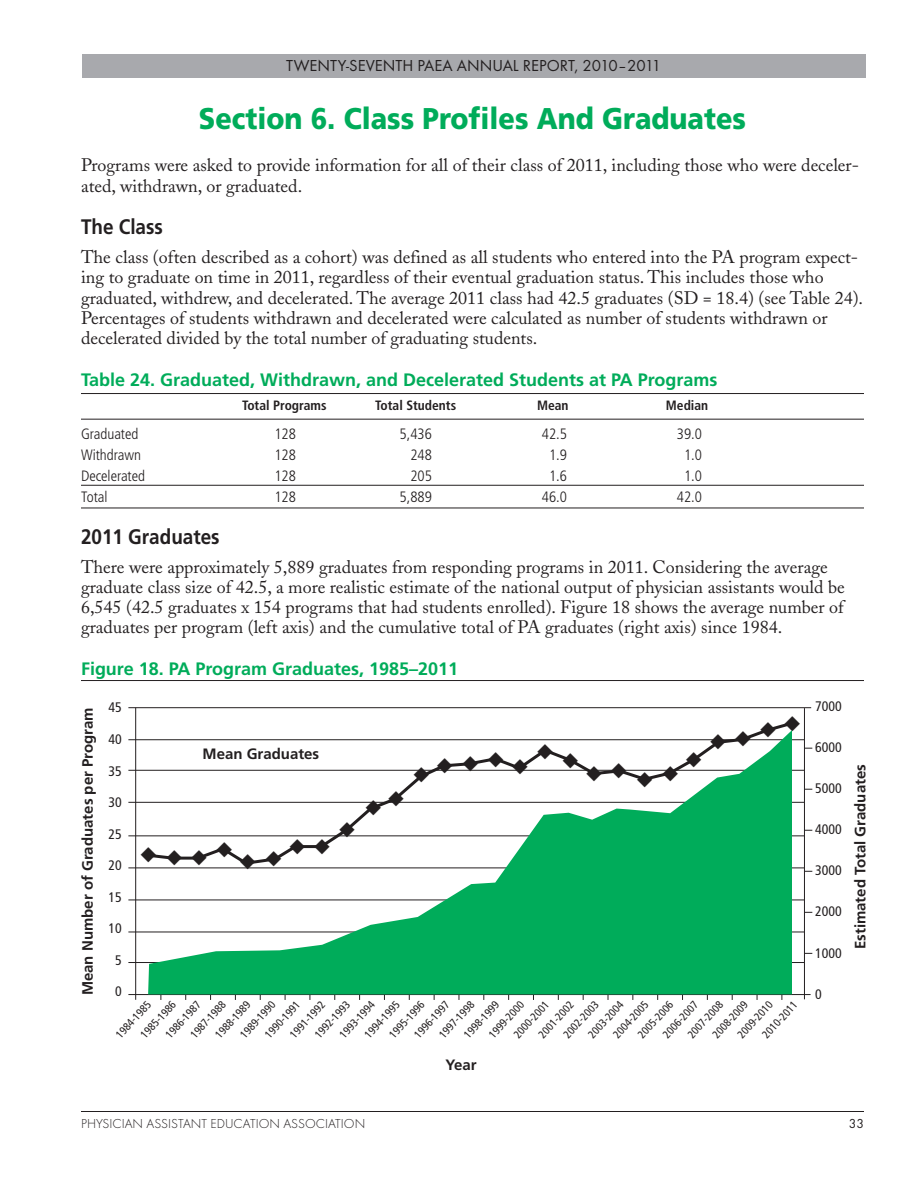
<style>
.page{position:relative;width:918px;height:1188px;background:#fff}
.page>*{position:absolute;margin:0;border:0;box-sizing:border-box;transform-origin:0 0}
.t1{font:900 30px "Frutiger";color:#00ac5a;scale:.9 1}
.t2{font:700 21px "Frutiger";color:#231f20;scale:.9 1}
.t3{font:21px "Zapf Dingbats";color:#231f20}
.t4{font:18px/20.2px "Adobe Caslon";color:#231f20}
.t5{font:700 18px "Frutiger";color:#00ac5a}
.t6{font:16.5px "Futura T";color:#231f20}
.t7{font:300 condensed 15px "Frutiger";color:#231f20}
.t8{font:700 15px "Frutiger";color:#231f20}
.t9{font:condensed 13.8px "Frutiger";color:#231f20}
.t10{font:300 13.5px "Futura T";color:#231f20}
.t11{font:700 condensed 13.5px "Frutiger";color:#231f20}
.t12{font:13.5px "Futura T";color:#231f20}
.t13{font:condensed 11.1px "Frutiger";color:#231f20}
</style>
<div class="page">
<hr style="left:81px;top:1111px;width:783px;height:1px;background:#231f20">
<div style="left:82px;top:54px;width:784px;height:24px;background:#a8a9ad"></div>
<hr style="left:81px;top:393px;width:783px;height:1px;background:#231f20">
<hr style="left:81px;top:419px;width:783px;height:1px;background:#231f20">
<hr style="left:81px;top:485px;width:783px;height:1px;background:#231f20">
<hr style="left:81px;top:508px;width:783px;height:1px;background:#231f20">
<hr style="left:81px;top:680px;width:783px;height:1px;background:#231f20">
<hr style="left:128px;top:707px;width:683px;height:1px;background:#231f20">
<hr style="left:128px;top:739px;width:676px;height:1px;background:#231f20">
<hr style="left:128px;top:770px;width:676px;height:1px;background:#231f20">
<hr style="left:128px;top:802px;width:676px;height:1px;background:#231f20">
<hr style="left:128px;top:835px;width:676px;height:1px;background:#231f20">
<hr style="left:128px;top:868px;width:676px;height:1px;background:#231f20">
<hr style="left:128px;top:900px;width:676px;height:1px;background:#231f20">
<hr style="left:128px;top:932px;width:676px;height:1px;background:#231f20">
<hr style="left:128px;top:962px;width:676px;height:1px;background:#231f20">
<hr style="left:128px;top:994px;width:683px;height:1px;background:#231f20">
<hr style="left:135px;top:708px;width:1px;height:292px;background:#231f20">
<hr style="left:804px;top:708px;width:1px;height:291px;background:#231f20">
<svg style="left:129px;top:995px;width:672px;height:5px"></svg>
<svg style="left:148px;top:730px;width:644px;height:264px"></svg>
<div style="left:172px;top:747px;width:178px;height:16px;background:#fff"></div>
<svg style="left:240px;top:851px;width:41px;height:19px"></svg>
<svg style="left:290px;top:839px;width:40px;height:15px"></svg>
<svg style="left:340px;top:822px;width:15px;height:15px"></svg>
<svg style="left:366px;top:800px;width:15px;height:15px"></svg>
<svg style="left:389px;top:791px;width:15px;height:15px"></svg>
<svg style="left:537px;top:744px;width:41px;height:24px"></svg>
<svg style="left:686px;top:753px;width:15px;height:15px"></svg>
<p class="t6" style="left:286px;top:56px;width:377px">TWENTY-SEVENTH PAEA ANNUAL REPORT, 2010–2011</p>
<h1 class="t1" style="left:199px;top:106px;width:610px">Section 6. Class Profiles And Graduates</h1>
<p class="t4" style="left:81px;top:157px;width:780px;line-height:21px">Programs were asked to provide information for all of their class of 2011, including those who were deceler&shy;ated, withdrawn, or graduated.</p>
<p class="t2" style="left:81px;top:218px;width:92px">The Class</p>
<p class="t4" style="left:81px;top:249px;width:784px">The class (often described as a cohort) was defined as all students who entered into the PA program expect&shy;ing to graduate on time in 2011, regardless of their eventual graduation status. This includes those who graduated, withdrew, and decelerated. The average 2011 class had 42.5 graduates (SD = 18.4) (see Table 24).<br>Percentages of students withdrawn and decelerated were calculated as number of students withdrawn or decelerated divided by the total number of graduating students.</p>
<p class="t5" style="left:81px;top:373px;width:638px">Table 24. Graduated, Withdrawn, and Decelerated Students at PA Programs</p>
<p class="t11" style="left:242px;top:400px;width:86px">Total Programs</p>
<p class="t11" style="left:375px;top:400px;width:82px">Total Students</p>
<p class="t11" style="left:537px;top:400px;width:33px">Mean</p>
<p class="t11" style="left:666px;top:400px;width:44px">Median</p>
<p class="t7" style="left:81px;top:427px;width:59px">Graduated</p>
<p class="t7" style="left:274px;top:427px;width:23px">128</p>
<p class="t7" style="left:400px;top:427px;width:34px">5,436</p>
<p class="t7" style="left:542px;top:427px;width:27px">42.5</p>
<p class="t7" style="left:677px;top:427px;width:27px">39.0</p>
<p class="t7" style="left:81px;top:448px;width:62px">Withdrawn</p>
<p class="t7" style="left:274px;top:448px;width:23px">128</p>
<p class="t7" style="left:410px;top:448px;width:23px">248</p>
<p class="t7" style="left:549px;top:448px;width:19px">1.9</p>
<p class="t7" style="left:684px;top:448px;width:19px">1.0</p>
<p class="t7" style="left:81px;top:469px;width:66px">Decelerated</p>
<p class="t7" style="left:274px;top:469px;width:23px">128</p>
<p class="t7" style="left:410px;top:469px;width:23px">205</p>
<p class="t7" style="left:549px;top:469px;width:19px">1.6</p>
<p class="t7" style="left:684px;top:469px;width:19px">1.0</p>
<p class="t7" style="left:81px;top:490px;width:28px">Total</p>
<p class="t7" style="left:274px;top:490px;width:23px">128</p>
<p class="t7" style="left:400px;top:490px;width:34px">5,889</p>
<p class="t7" style="left:542px;top:490px;width:27px">46.0</p>
<p class="t7" style="left:677px;top:490px;width:27px">42.0</p>
<p class="t2" style="left:81px;top:528px;width:156px">2011 Graduates</p>
<p class="t4" style="left:81px;top:559px;width:765px">There were approximately 5,889 graduates from responding programs in 2011. Considering the average graduate class size of 42.5, a more realistic estimate of the national output of physician assistants would be 6,545 (42.5 graduates x 154 programs that had students enrolled). Figure 18 shows the average number of graduates per program (left axis) and the cumulative total of PA graduates (right axis) since 1984.</p>
<p class="t5" style="left:81px;top:662px;width:379px">Figure 18. PA Program Graduates, 1985–2011</p>
<p class="t8" style="left:82px;top:995px;width:290px;rotate:-90deg">Mean Number of Graduates per Program</p>
<p class="t9" style="left:109px;top:702px;width:15px">45</p>
<p class="t9" style="left:109px;top:734px;width:15px">40</p>
<p class="t9" style="left:109px;top:765px;width:15px">35</p>
<p class="t9" style="left:109px;top:797px;width:15px">30</p>
<p class="t9" style="left:109px;top:828px;width:15px">25</p>
<p class="t9" style="left:109px;top:860px;width:15px">20</p>
<p class="t9" style="left:109px;top:891px;width:15px">15</p>
<p class="t9" style="left:109px;top:923px;width:15px">10</p>
<p class="t9" style="left:115px;top:954px;width:8px">5</p>
<p class="t9" style="left:115px;top:986px;width:8px">0</p>
<p class="t8" style="left:203px;top:748px;width:118px">Mean Graduates</p>
<p class="t3" style="left:140px;top:844px;width:94px">◆◆◆◆</p>
<p class="t3" style="left:413px;top:754px;width:117px">◆◆◆◆◆</p>
<p class="t3" style="left:586px;top:762px;width:94px">◆◆◆◆</p>
<p class="t3" style="left:710px;top:722px;width:92px">◆◆◆◆</p>
<p class="t13" style="left:338px;top:1033px;width:47px;rotate:-47deg">1993-1994</p>
<p class="t13" style="left:587px;top:1033px;width:47px;rotate:-47deg">2003-2004</p>
<p class="t13" style="left:463px;top:1033px;width:47px;rotate:-47deg">1998-1999</p>
<p class="t13" style="left:214px;top:1033px;width:47px;rotate:-47deg">1988-1989</p>
<p class="t13" style="left:637px;top:1033px;width:47px;rotate:-47deg">2005-2006</p>
<p class="t13" style="left:239px;top:1033px;width:47px;rotate:-47deg">1989-1990</p>
<p class="t13" style="left:189px;top:1033px;width:47px;rotate:-47deg">1987-1988</p>
<p class="t13" style="left:140px;top:1033px;width:47px;rotate:-47deg">1985-1986</p>
<p class="t13" style="left:736px;top:1033px;width:47px;rotate:-47deg">2009-2010</p>
<p class="t13" style="left:388px;top:1033px;width:47px;rotate:-47deg">1995-1996</p>
<p class="t13" style="left:438px;top:1033px;width:47px;rotate:-47deg">1997-1998</p>
<p class="t13" style="left:488px;top:1033px;width:47px;rotate:-47deg">1999-2000</p>
<p class="t13" style="left:687px;top:1033px;width:47px;rotate:-47deg">2007-2008</p>
<p class="t13" style="left:711px;top:1033px;width:47px;rotate:-47deg">2008-2009</p>
<p class="t13" style="left:363px;top:1033px;width:47px;rotate:-47deg">1994-1995</p>
<p class="t13" style="left:413px;top:1033px;width:47px;rotate:-47deg">1996-1997</p>
<p class="t13" style="left:612px;top:1033px;width:47px;rotate:-47deg">2004-2005</p>
<p class="t13" style="left:164px;top:1033px;width:47px;rotate:-47deg">1986-1987</p>
<p class="t13" style="left:662px;top:1033px;width:47px;rotate:-47deg">2006-2007</p>
<p class="t13" style="left:115px;top:1033px;width:47px;rotate:-47deg">1984-1985</p>
<p class="t13" style="left:314px;top:1033px;width:47px;rotate:-47deg">1992-1993</p>
<p class="t13" style="left:562px;top:1033px;width:47px;rotate:-47deg">2002-2003</p>
<p class="t13" style="left:289px;top:1033px;width:47px;rotate:-47deg">1991-1992</p>
<p class="t13" style="left:537px;top:1033px;width:47px;rotate:-47deg">2001-2002</p>
<p class="t13" style="left:513px;top:1033px;width:47px;rotate:-47deg">2000-2001</p>
<p class="t13" style="left:264px;top:1033px;width:47px;rotate:-47deg">1990-1991</p>
<p class="t13" style="left:761px;top:1033px;width:47px;rotate:-47deg">2010-2011</p>
<p class="t8" style="left:445px;top:1059px;width:33px">Year</p>
<p class="t9" style="left:815px;top:701px;width:28px">7000</p>
<p class="t9" style="left:815px;top:742px;width:28px">6000</p>
<p class="t9" style="left:815px;top:783px;width:28px">5000</p>
<p class="t9" style="left:815px;top:824px;width:28px">4000</p>
<p class="t9" style="left:815px;top:865px;width:28px">3000</p>
<p class="t9" style="left:815px;top:906px;width:28px">2000</p>
<p class="t9" style="left:815px;top:947px;width:28px">1000</p>
<p class="t9" style="left:815px;top:988px;width:8px">0</p>
<p class="t8" style="left:854px;top:949px;width:187px;rotate:-90deg">Estimated Total Graduates</p>
<p class="t10" style="left:81px;top:1115px;width:286px">PHYSICIAN ASSISTANT EDUCATION ASSOCIATION</p>
<p class="t12" style="left:849px;top:1115px;width:17px">33</p>
</div>
